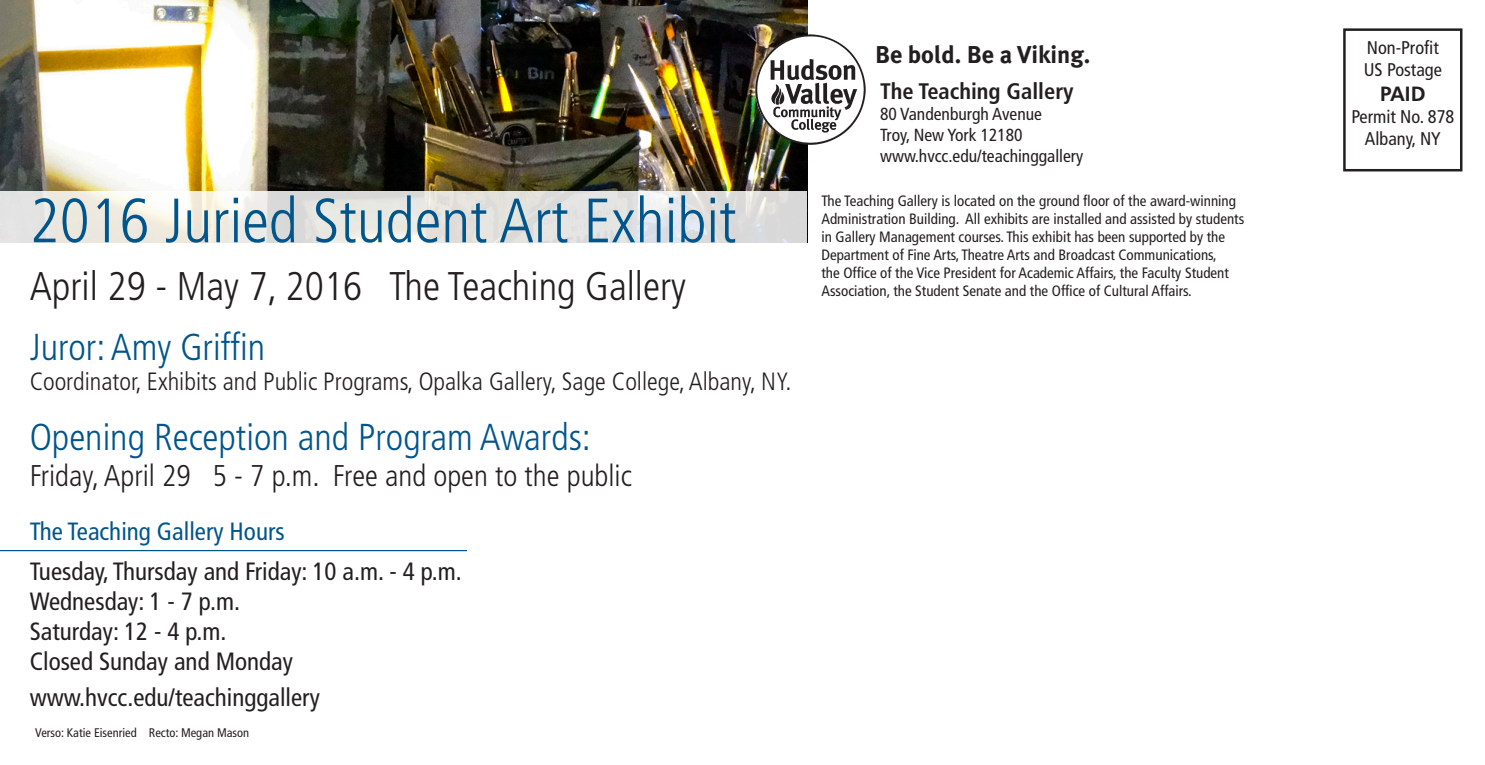
<style>
.page{position:relative;width:1485px;height:765px;background:#fff}
.page>*{position:absolute;margin:0;border:0;box-sizing:border-box;transform-origin:0 0}
.t1{font:300 condensed 62.5px "Frutiger";color:#00558b}
.t2{font:300 condensed 40px "Frutiger";color:#231f20}
.t3{font:300 condensed 37.5px "Frutiger";color:#00558b}
.t4{font:300 condensed 30px "Frutiger";color:#231f20}
.t5{font:condensed 25px "Frutiger";color:#231f20}
.t6{font:300 condensed 25px "Frutiger";color:#231f20}
.t7{font:condensed 25px "Frutiger LT Pro";color:#00558b}
.t8{font:700 24.5px "Meta Plus";color:#231f20}
.t9{font:700 condensed 22.5px "Frutiger";color:#231f20}
.t10{font:700 20.5px "Frutiger";color:#231f20}
.t11{font:condensed 18.25px "Frutiger";color:#231f20}
.t12{font:condensed 17.5px "Frutiger";color:#231f20}
.t13{font:condensed 15px/18px "Frutiger";color:#231f20}
.t14{font:condensed 12.5px "Frutiger";color:#231f20}
</style>
<div class="page">
<div style="left:1343px;top:28px;width:119px;height:143px;border:2px solid #231f20"></div>
<hr style="left:0;top:550px;width:467px;height:1px;background:#00558b">
<img style="left:0;top:0;width:807px;height:192px">
<svg style="left:0;top:192px;width:807px;height:51px;background:#e6e5e1"></svg>
<img style="left:752px;top:32px;width:114px;height:116px">
<p class="t1" style="left:30px;top:185px;width:708px">2016 Juried Student Art Exhibit</p>
<p class="t2" style="left:30px;top:263px;width:658px">April 29 - May 7, 2016 The Teaching Gallery</p>
<p class="t3" style="left:30px;top:326px;width:237px">Juror: Amy Griffin</p>
<p class="t6" style="left:30px;top:367px;width:763px">Coordinator, Exhibits and Public Programs, Opalka Gallery, Sage College, Albany, NY.</p>
<p class="t3" style="left:30px;top:416px;width:563px">Opening Reception and Program Awards:</p>
<p class="t4" style="left:30px;top:458px;width:604px">Friday, April 29 5 - 7 p.m. Free and open to the public</p>
<p class="t7" style="left:30px;top:517px;width:257px">The Teaching Gallery Hours</p>
<p class="t5" style="left:30px;top:557px;width:434px">Tuesday, Thursday and Friday: 10 a.m. - 4 p.m.</p>
<p class="t5" style="left:30px;top:587px;width:212px">Wednesday: 1 - 7 p.m.</p>
<p class="t5" style="left:30px;top:617px;width:198px">Saturday: 12 - 4 p.m.</p>
<p class="t5" style="left:30px;top:647px;width:265px">Closed Sunday and Monday</p>
<p class="t5" style="left:30px;top:683px;width:292px">www.hvcc.edu/teachinggallery</p>
<p class="t14" style="left:35px;top:725px;width:216px">Verso: Katie Eisenried Recto: Megan Mason</p>
<p class="t8" style="left:875px;top:40px;width:217px">Be bold. Be a Viking.</p>
<p class="t9" style="left:880px;top:78px;width:195px">The Teaching Gallery</p>
<p class="t12" style="left:880px;top:104px;width:163px">80 Vandenburgh Avenue</p>
<p class="t12" style="left:880px;top:125px;width:144px">Troy, New York 12180</p>
<p class="t12" style="left:880px;top:146px;width:205px">www.hvcc.edu/teachinggallery</p>
<p class="t13" style="left:821px;top:192px;width:424px">The Teaching Gallery is located on the ground floor of the award-winning Administration Building. All exhibits are installed and assisted by students in Gallery Management courses. This exhibit has been supported by the Department of Fine Arts, Theatre Arts and Broadcast Communications,<br>the Office of the Vice President for Academic Affairs, the Faculty Student Association, the Student Senate and the Office of Cultural Affairs.</p>
<p class="t11" style="left:1367px;top:37px;width:74px">Non-Profit</p>
<p class="t11" style="left:1364px;top:59px;width:80px">US Postage</p>
<p class="t10" style="left:1380px;top:82px;width:47px">PAID</p>
<p class="t11" style="left:1351px;top:106px;width:104px">Permit No. 878</p>
<p class="t11" style="left:1365px;top:128px;width:77px">Albany, NY</p>
</div>
